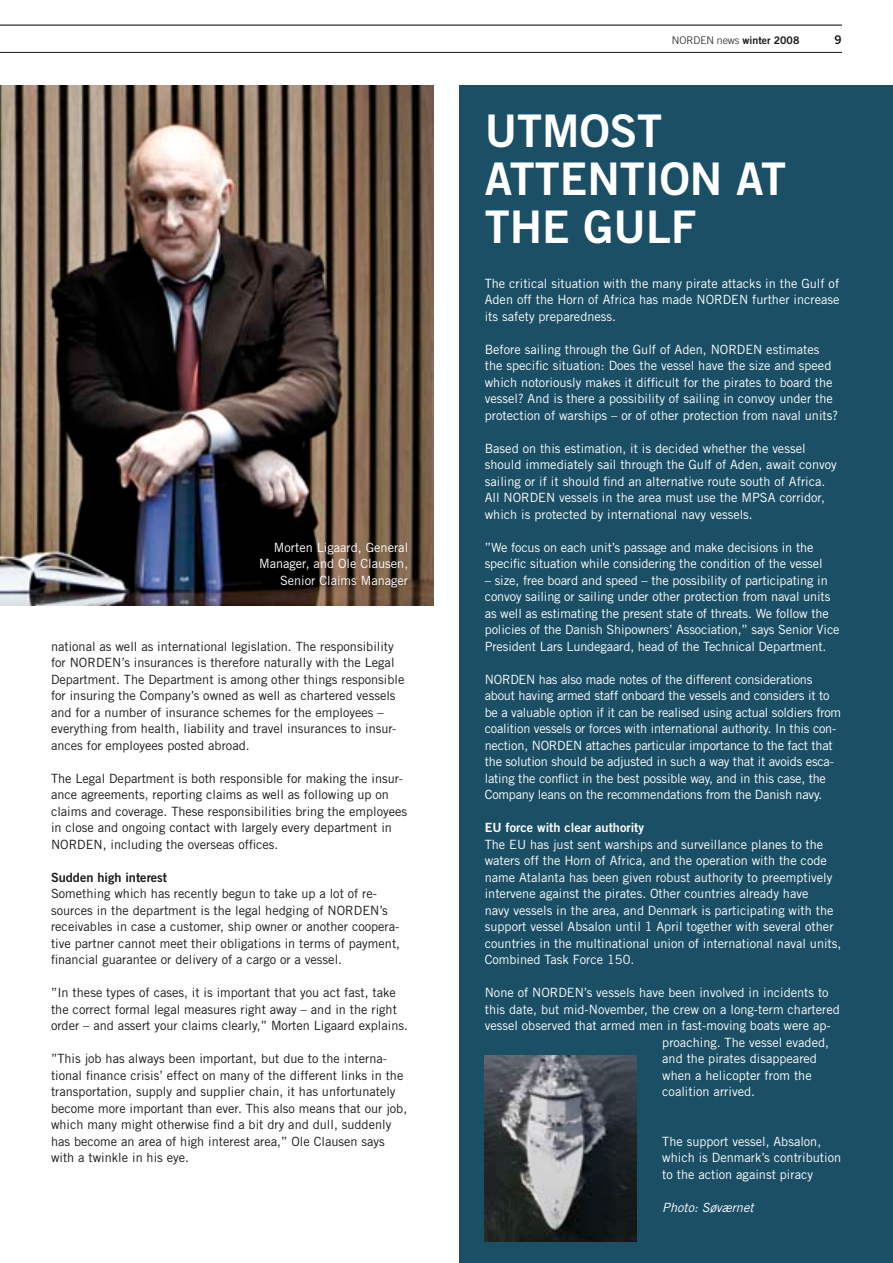
<style>
.page{position:relative;width:893px;height:1263px;background:#fff}
.page>*{position:absolute;margin:0;border:0;box-sizing:border-box;transform-origin:0 0}
.t1{font:45px/48px "Trade Gothic LT Std Bd 2";color:#fff}
.t2{font:12.75px/16.5px "Trade Gothic LT Std";color:#fff}
.t3{font:12.75px/16.5px "Trade Gothic LT Std";color:#19181a}
.t4{font:12.75px "Trade Gothic LT Std Bd 2";color:#fff}
.t5{font:12.75px "Trade Gothic LT Std Bd 2";color:#19181a}
.t6{font:italic 12.75px "Trade Gothic LT Std";color:#fff}
.t7{font:12px "Trade Gothic LT Std Bd 2";color:#19181a}
.t8{font:300 10.5px "Trade Gothic LT Std";color:#19181a}
.s1{font-family:"Trade Gothic LT Std Bd 2";font-weight:400}
</style>
<div class="page">
<img style="left:0;top:85px;width:434px;height:521px">
<div style="left:459px;top:85px;width:434px;height:1178px;background:#1b4f65"></div>
<img style="left:485px;top:1055px;width:152px;height:187px">
<hr style="left:0;top:25px;width:842px;height:1px;background:#19181a">
<hr style="left:0;top:52px;width:842px;height:1px;background:#19181a">
<p class="t2" style="left:259px;top:539px;width:151px;text-align:right">Morten Ligaard, General<br>Manager, and Ole Clausen,<br>Senior Claims Manager</p>
<p class="t3" style="left:51px;top:638px;width:355px">national as well as international legislation. The responsibility for N OR DEN ’s insurances is therefore naturally with the Legal Department. The Department is among other things responsible for insuring the Company’s owned as well as chartered vessels and for a number of insurance schemes for the employees – everything from health, liability and travel insurances to insur&shy;ances for employees posted abroad.</p>
<p class="t3" style="left:51px;top:770px;width:358px">The Legal Department is both responsible for making the insur&shy;ance agreements, reporting claims as well as following up on claims and coverage. These responsibilities bring the employees in close and ongoing contact with largely every department in<br>N OR DEN , including the overseas offices.</p>
<p class="t5" style="left:51px;top:869px;width:118px">Sudden high interest</p>
<p class="t3" style="left:51px;top:885px;width:351px">Something which has recently begun to take up a lot of re&shy;sources in the department is the legal hedging of N OR DEN ’s receivables in case a customer, ship owner or another coopera&shy;tive partner cannot meet their obligations in terms of payment, financial guarantee or delivery of a cargo or a vessel.</p>
<p class="t3" style="left:51px;top:984px;width:359px">”I n these types of cases, it is important that you act fast, take the correct formal legal measures right away – and in the right order – and assert your claims clearly,” Morten Ligaard explains.</p>
<p class="t3" style="left:51px;top:1050px;width:358px">”This job has always been important, but due to the interna&shy;tional finance crisis’ effect on many of the different links in the transportation, supply and supplier chain, it has unfortunately become more important than ever. This also means that our job, which many might otherwise find a bit dry and dull, suddenly has become an area of high interest area,” Ole Clausen says with a twinkle in his eye.</p>
<p class="t8" style="left:672px;top:34px;width:129px">NORDEN news <span class="s1">winter 2008</span></p>
<p class="t7" style="left:835px;top:32px;width:9px">9</p>
<h1 class="t1" style="left:485px;top:106px;width:63px">Utmost attention</h1>
<h1 class="t1" style="left:736px;top:154px;width:26px">at</h1>
<h1 class="t1" style="left:485px;top:202px;width:29px">the</h1>
<h1 class="t1" style="left:583px;top:202px;width:57px">Gulf</h1>
<p class="t2" style="left:485px;top:275px;width:356px;text-align:justify">The critical situation with the many pirate attacks in the Gulf of Aden off the Horn of Africa has made N OR DEN further increase its safety preparedness.</p>
<p class="t2" style="left:485px;top:341px;width:355px">Before sailing through the Gulf of Aden, N OR DEN estimates the specific situation: Does the vessel have the size and speed which notoriously makes it difficult for the pirates to board the vessel? And is there a possibility of sailing in convoy under the protection of warships – or of other protection from naval units?</p>
<p class="t2" style="left:485px;top:440px;width:354px">Based on this estimation, it is decided whether the vessel should immediately sail through the Gulf of Aden, await convoy sailing or if it should find an alternative route south of Africa.<br>All N OR DEN vessels in the area must use the MPSA corridor, which is protected by international navy vessels.</p>
<p class="t2" style="left:485px;top:539px;width:339px">”We focus on each unit’s passage and make decisions in the specific situation while considering the condition of the vessel</p>
<p class="t2" style="left:485px;top:572px;width:356px">– size, free board and speed – the possibility of participating in convoy sailing or sailing under other protection from naval units as well as estimating the present state of threats. We follow the policies of the Danish Shipowners’ Association,” says Senior Vice President Lars Lundegaard, head of the Technical Department.</p>
<p class="t2" style="left:485px;top:671px;width:358px">N OR DEN has also made notes of the different considerations about having armed staff onboard the vessels and considers it to be a valuable option if it can be realised using actual soldiers from coalition vessels or forces with international authority. I n this con&shy;nection, N OR DEN attaches particular importance to the fact that the solution should be adjusted in such a way that it avoids esca&shy;lating the conflict in the best possible way, and in this case, the Company leans on the recommendations from the Danish navy.</p>
<p class="t4" style="left:485px;top:820px;width:161px">EU force with clear authority</p>
<p class="t2" style="left:485px;top:836px;width:358px">The EU has just sent warships and surveillance planes to the waters off the Horn of Africa, and the operation with the code name Atalanta has been given robust authority to preemptively intervene against the pirates. Other countries already have<br>navy vessels in the area, and Denmark is participating with the support vessel Absalon until 1 April together with several other countries in the multinational union of international naval units, Combined Task Force 150.</p>
<p class="t2" style="left:485px;top:984px;width:345px">None of N OR DEN ’s vessels have been involved in incidents to</p>
<p class="t2" style="left:485px;top:1001px;width:357px">this date, but mid-November, the crew on a long-term chartered</p>
<p class="t2" style="left:485px;top:1017px;width:347px">vessel observed that armed men in fast-moving boats were ap-</p>
<p class="t2" style="left:662px;top:1034px;width:168px">proaching. The vessel evaded,</p>
<p class="t2" style="left:662px;top:1050px;width:156px">and the pirates disappeared</p>
<p class="t2" style="left:662px;top:1067px;width:151px">when a helicopter from the</p>
<p class="t2" style="left:662px;top:1083px;width:94px">coalition arrived.</p>
<p class="t2" style="left:662px;top:1133px;width:180px">The support vessel, Absalon, which is Denmark’s contribution to the action against piracy</p>
<p class="t6" style="left:662px;top:1199px;width:93px">Photo: Søværnet</p>
</div>
